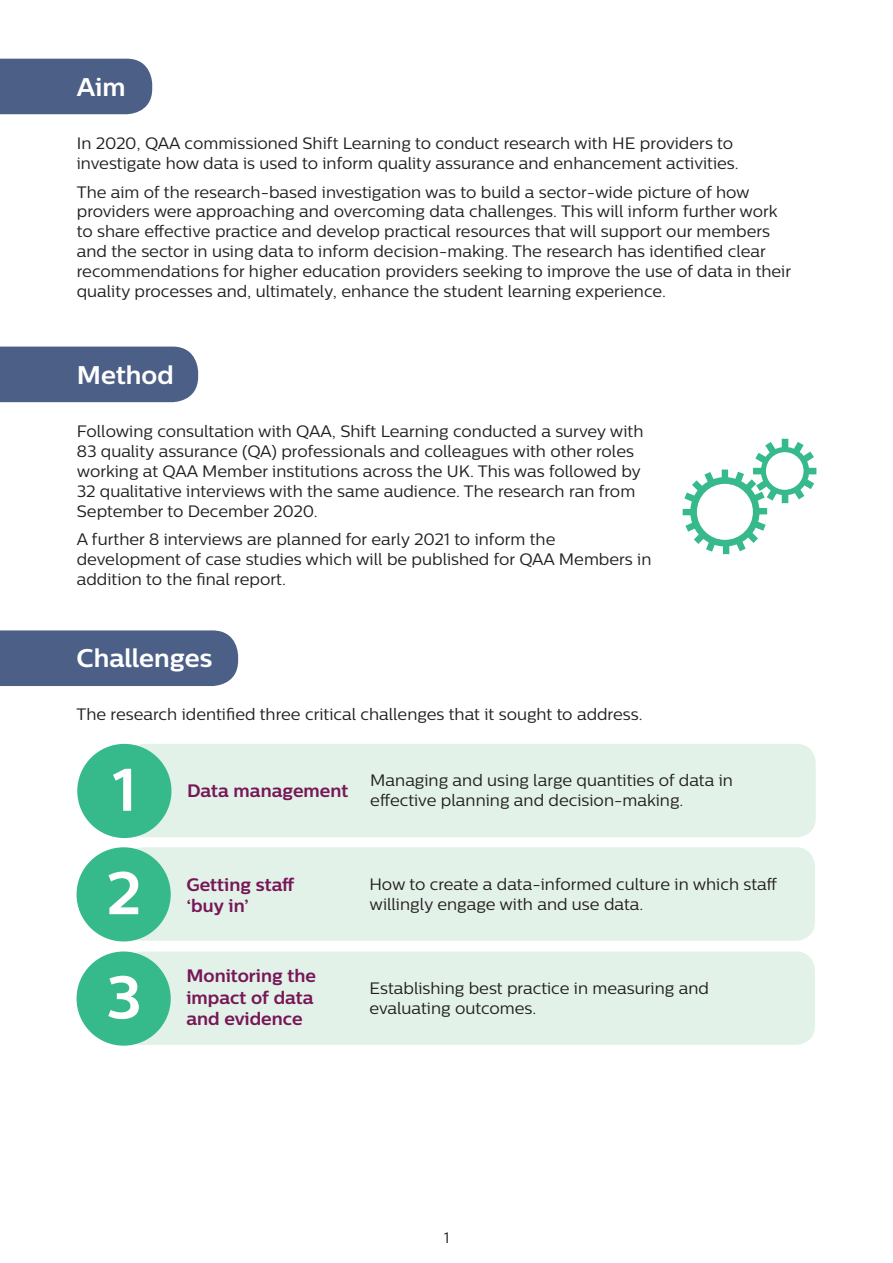
<style>
.page{position:relative;width:893px;height:1263px;background:#fff}
.page>*{position:absolute;margin:0;border:0;box-sizing:border-box;transform-origin:0 0}
.Paragraph_Style_1{font:700 60px "Centrale Sans";color:#fff}
.Paragraph_Style_1-2{font:700 25.5px "Centrale Sans";color:#fff}
.Paragraph_Style_1-3{font:700 18px/21.6px "Centrale Sans";color:#771757}
.Paragraph_Style_1-4{font:16.5px/19.8px "Centrale Sans";color:#231f20}
.t1{font:15px "Centrale Sans";color:#231f20}
</style>
<div class="page">
<div style="left:0;top:347px;width:198px;height:55px;background:#4c5f87"></div>
<div style="left:125px;top:744px;width:691px;height:93px;background:#e2f2e9;border-radius:19px"></div>
<div style="left:0;top:630px;width:238px;height:56px;background:#4c5f87"></div>
<div style="left:77px;top:744px;width:94px;height:94px;background:#36ba8c;border-radius:50%"></div>
<div style="left:124px;top:847px;width:691px;height:94px;background:#e2f2e9;border-radius:19px"></div>
<div style="left:77px;top:847px;width:94px;height:94px;background:#36ba8c;border-radius:50%"></div>
<div style="left:124px;top:951px;width:691px;height:94px;background:#e2f2e9;border-radius:19px"></div>
<div style="left:77px;top:951px;width:94px;height:95px;background:#36ba8c;border-radius:50%"></div>
<svg style="left:683px;top:439px;width:133px;height:115px"></svg>
<div style="left:0;top:59px;width:152px;height:55px;background:#4c5f87"></div>
<p class="Paragraph_Style_1-2" style="left:77px;top:71px;width:50px">Aim</p>
<p class="Paragraph_Style_1-4" style="left:77px;top:134px;width:663px">In 2020, QAA commissioned Shift Learning to conduct research with HE providers to investigate how data is used to inform quality assurance and enhancement activities.</p>
<p class="Paragraph_Style_1-4" style="left:77px;top:182px;width:716px">The aim of the research-based investigation was to build a sector-wide picture of how providers were approaching and overcoming data challenges. This will inform further work to share effective practice and develop practical resources that will support our members and the sector in using data to inform decision-making. The research has identified clear recommendations for higher education providers seeking to improve the use of data in their quality processes and, ultimately, enhance the student learning experience.</p>
<p class="Paragraph_Style_1-2" style="left:77px;top:359px;width:98px">Method</p>
<p class="Paragraph_Style_1-4" style="left:77px;top:421px;width:568px">Following consultation with QAA, Shift Learning conducted a survey with 83 quality assurance (QA) professionals and colleagues with other roles working at QAA Member institutions across the UK. This was followed by 32 qualitative interviews with the same audience. The research ran from September to December 2020.</p>
<p class="Paragraph_Style_1-4" style="left:77px;top:529px;width:576px">A further 8 interviews are planned for early 2021 to inform the development of case studies which will be published for QAA Members in addition to the final report.</p>
<p class="Paragraph_Style_1-2" style="left:77px;top:642px;width:137px">Challenges</p>
<p class="Paragraph_Style_1-4" style="left:77px;top:704px;width:568px">The research identified three critical challenges that it sought to address.</p>
<p class="Paragraph_Style_1" style="left:112px;top:753px;width:26px">1</p>
<p class="Paragraph_Style_1-3" style="left:187px;top:779px;width:163px">Data management</p>
<p class="Paragraph_Style_1-4" style="left:370px;top:770px;width:364px">Managing and using large quantities of data in effective planning and decision-making.</p>
<p class="Paragraph_Style_1" style="left:106px;top:857px;width:36px">2</p>
<p class="Paragraph_Style_1-3" style="left:186px;top:873px;width:110px">Getting staff ‘buy in’</p>
<p class="Paragraph_Style_1-4" style="left:370px;top:874px;width:409px">How to create a data-informed culture in which staff willingly engage with and use data.</p>
<p class="Paragraph_Style_1" style="left:106px;top:961px;width:37px">3</p>
<p class="Paragraph_Style_1-3" style="left:186px;top:964px;width:131px">Monitoring the impact of data and evidence</p>
<p class="Paragraph_Style_1-4" style="left:370px;top:978px;width:341px">Establishing best practice in measuring and evaluating outcomes.</p>
<p class="t1" style="left:444px;top:1229px;width:7px">1</p>
</div>
